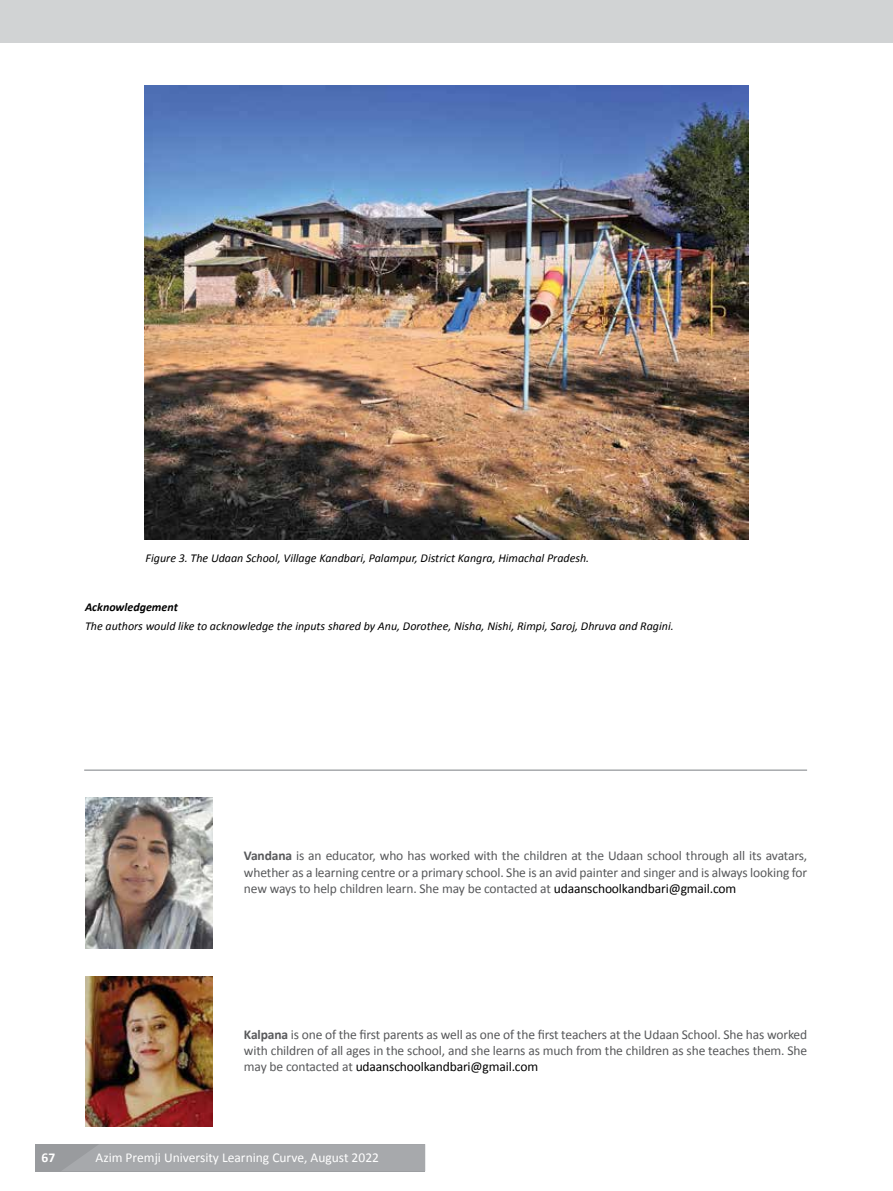
<style>
.page{position:relative;width:893px;height:1191px;background:#fff}
.page>*{position:absolute;margin:0;border:0;box-sizing:border-box;transform-origin:0 0}
.t1{font:13.5px/16.2px "Calibri";letter-spacing:-.01em;color:#58595b;text-align:justify}
.t2{font:13.5px "Calibri";color:#fff}
.t3{font:700 13.5px "Calibri";color:#fff}
.t4{font:italic 12px "Calibri";color:#000}
.t5{font:italic 700 12px "Calibri";color:#000}
.s1{font-weight:700}
.s2{color:#000}
</style>
<div class="page">
<div style="left:0;top:0;width:893px;height:43px;background:#d1d3d4"></div>
<hr style="left:84px;top:769px;width:723px;height:2px;background:#a7a9ac">
<img style="left:85px;top:797px;width:127px;height:151px">
<img style="left:85px;top:976px;width:127px;height:150px">
<img style="left:144px;top:85px;width:605px;height:455px">
<div style="left:35px;top:1144px;width:390px;height:27px;background:#999b9e"></div>
<div style="left:62px;top:1144px;width:363px;height:27px;background:#a7a9ac"></div>
<p class="t4" style="left:146px;top:550px;width:445px">Figure 3. The Udaan School, Village Kandbari, Palampur, District Kangra, Himachal Pradesh.</p>
<p class="t5" style="left:85px;top:599px;width:94px">Acknowledgement</p>
<p class="t4" style="left:85px;top:618px;width:590px">The authors would like to acknowledge the inputs shared by Anu, Dorothee, Nisha, Nishi, Rimpi, Saroj, Dhruva and Ragini.</p>
<p class="t1" style="left:244px;top:847px;width:565px"><span class="s1">Vandana</span> is an educator, who has worked with the children at the Udaan school through all its avatars, whether as a learning centre or a primary school. She is an avid painter and singer and is always looking for new ways to help children learn. She may be contacted at <span class="s2">udaanschoolkandbari@gmail.com</span></p>
<p class="t1" style="left:244px;top:1026px;width:565px"><span class="s1">Kalpana</span> is one of the first parents as well as one of the first teachers at the Udaan School. She has worked with children of all ages in the school, and she learns as much from the children as she teaches them. She may be contacted at <span class="s2">udaanschoolkandbari@gmail.com</span></p>
<p class="t3" style="left:42px;top:1149px;width:15px">67</p>
<p class="t2" style="left:96px;top:1148px;width:285px">Azim Premji University Learning Curve, August 2022</p>
</div>
